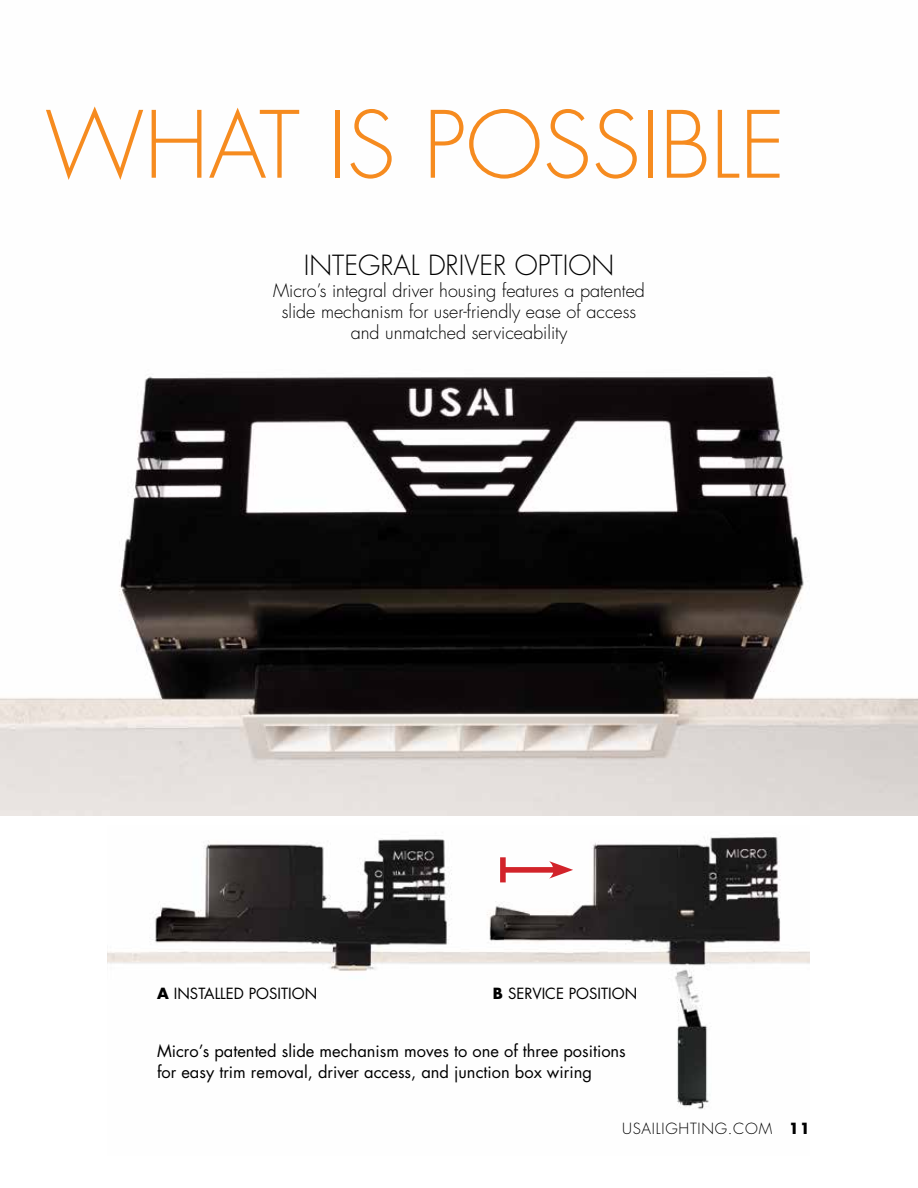
<style>
.page{position:relative;width:918px;height:1188px;background:#fff}
.page>*{position:absolute;margin:0;border:0;box-sizing:border-box;transform-origin:0 0}
.t1{font:300 90px "Futura";color:#f68b1f}
.t2{font:300 27px "Futura";color:#000}
.t3{font:300 18px/21px "Futura";color:#000;text-align:center}
.t4{font:16.5px/21px "Futura";color:#000}
.t5{font:15px "Futura";color:#000}
.t6{font:300 15px "Futura";letter-spacing:.05em;color:#000}
.s1{font-weight:700}
</style>
<div class="page">
<img style="left:0;top:376px;width:918px;height:440px">
<img style="left:107px;top:836px;width:702px;height:273px">
<div style="left:503px;top:867px;width:56px;height:6px;background:#d2232a"></div>
<div style="left:500px;top:857px;width:6px;height:25px;background:#d2232a"></div>
<svg style="left:549px;top:861px;width:24px;height:18px"></svg>
<h1 class="t1" style="left:45px;top:87px;width:742px">WHAT IS POSSIBLE</h1>
<h2 class="t2" style="left:304px;top:247px;width:312px">INTEGRAL DRIVER OPTION</h2>
<p class="t3" style="left:273px;top:281px;width:373px">Micro’s integral driver housing features a patented slide mechanism for user-friendly ease of access and unmatched serviceability</p>
<p class="t5" style="left:157px;top:983px;width:162px"><span class="s1">A</span> INSTALLED POSITION</p>
<p class="t5" style="left:493px;top:983px;width:146px"><span class="s1">B</span> SERVICE POSITION</p>
<p class="t4" style="left:157px;top:1041px;width:470px">Micro’s patented slide mechanism moves to one of three positions for easy trim removal, driver access, and junction box wiring</p>
<p class="t6" style="left:622px;top:1119px;width:189px">USAILIGHTING.COM <span class="s1">11</span></p>
</div>
